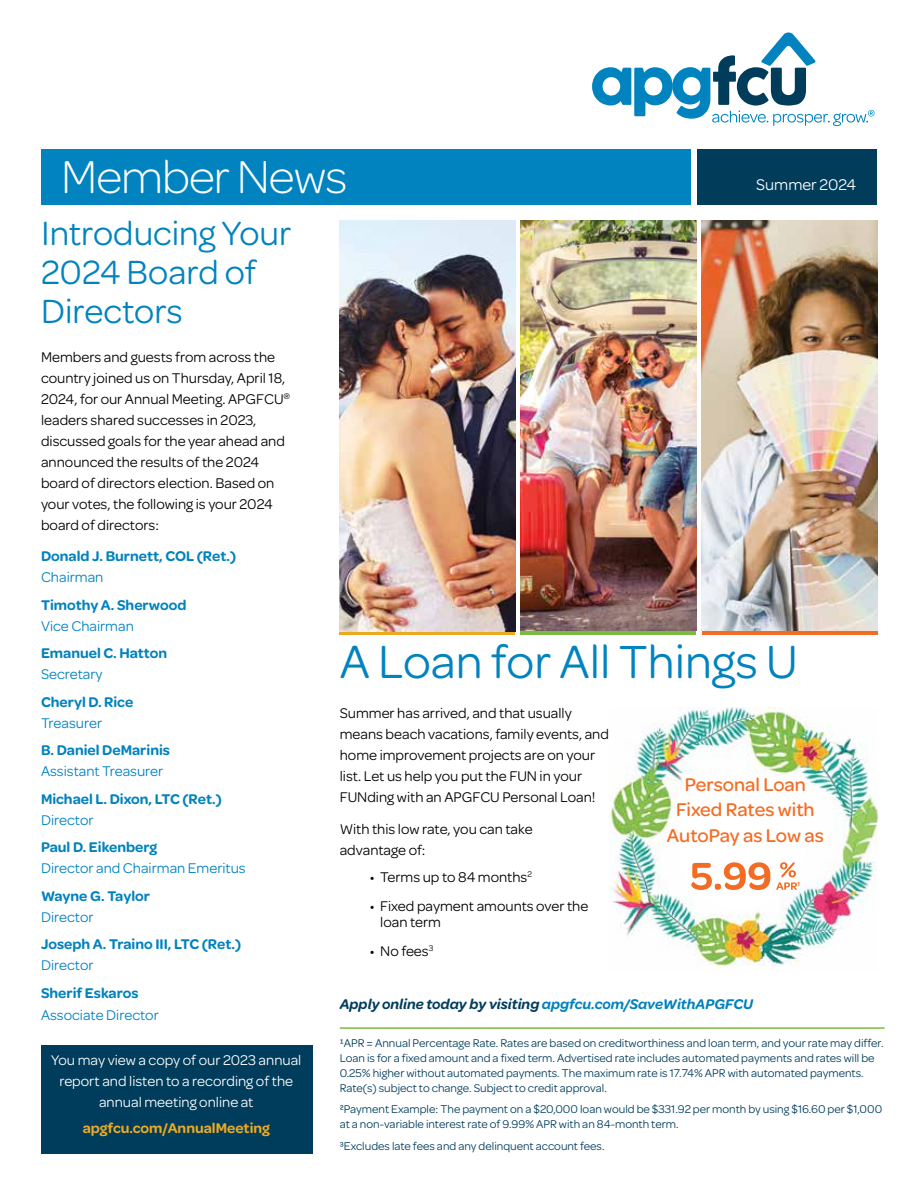
<style>
.page{position:relative;width:918px;height:1188px;background:#fff}
.page>*{position:absolute;margin:0;border:0;box-sizing:border-box;transform-origin:0 0}
.t1{font:49.5px "Omnes";color:#0083bf}
.t2{font:300 49.2px "Omnes";letter-spacing:-.02em;color:#fff}
.t3{font:35.85px/39px "Omnes";color:#0083bf}
.t4{font:500 19.65px/25.5px "Omnes";color:#f36c23;text-align:center}
.t5{font:16.5px "Omnes";color:#fff}
.t6{font:15px/21px "Omnes";color:#000}
.t7{font:600 15px "Omnes";color:#0082be}
.t8{font:15px "Omnes";color:#0082be}
.t9{font:15px/21px "Omnes";color:#fff;text-align:center}
.t10{font:italic 600 15px "Omnes";color:#013d5b}
.t11{font:600 15px "Omnes";color:#ecaa20}
.t12{font:12px/15px "Omnes";color:#013d5b}
.s1{color:#0082be}
</style>
<div class="page">
<div style="left:41px;top:149px;width:650px;height:56px;background:#0083bf"></div>
<div style="left:697px;top:149px;width:179px;height:56px;background:#013d5b"></div>
<svg style="left:592px;top:32px;width:282px;height:94px"></svg>
<img style="left:610px;top:708px;width:268px;height:259px">
<div style="left:677px;top:784px;width:127px;height:127px;background:#fff;border-radius:50%"></div>
<div style="left:41px;top:1045px;width:272px;height:109px;background:#003c5b"></div>
<hr style="left:340px;top:1027px;width:545px;height:2px;background:#79bc43">
<img style="left:339px;top:220px;width:176px;height:411px">
<img style="left:521px;top:220px;width:175px;height:411px">
<img style="left:702px;top:220px;width:176px;height:411px">
<svg style="left:776px;top:862px;width:23px;height:28px"></svg>
<svg style="left:691px;top:862px;width:79px;height:28px"></svg>
<h2 class="t2" style="left:61px;top:145px;width:287px">Member News</h2>
<h3 class="t3" style="left:41px;top:212px;width:252px">Introducing Your<br>2024 Board of<br>Directors</h3>
<p class="t6" style="left:41px;top:345px;width:251px">Members and guests from across the country joined us on Thursday, April 18, 2024, for our Annual Meeting. APGFCU<sup>® </sup>leaders shared successes in 2023, discussed goals for the year ahead and announced the results of the 2024 board of directors election. Based on your votes, the following is your 2024 board of directors:</p>
<p class="t7" style="left:41px;top:546px;width:197px">Donald J. Burnett, COL (Ret.)</p>
<p class="t8" style="left:41px;top:567px;width:64px">Chairman</p>
<p class="t7" style="left:41px;top:594px;width:147px">Timothy A. Sherwood</p>
<p class="t8" style="left:41px;top:616px;width:94px">Vice Chairman</p>
<p class="t7" style="left:41px;top:643px;width:128px">Emanuel C. Hatton</p>
<p class="t8" style="left:41px;top:664px;width:63px">Secretary</p>
<p class="t7" style="left:41px;top:691px;width:94px">Cheryl D. Rice</p>
<p class="t8" style="left:41px;top:713px;width:63px">Treasurer</p>
<p class="t7" style="left:41px;top:740px;width:131px">B. Daniel DeMarinis</p>
<p class="t8" style="left:41px;top:761px;width:124px">Assistant Treasurer</p>
<p class="t7" style="left:41px;top:788px;width:182px">Michael L. Dixon, LTC (Ret.)</p>
<p class="t8" style="left:41px;top:810px;width:54px">Director</p>
<p class="t7" style="left:41px;top:836px;width:118px">Paul D. Eikenberg</p>
<p class="t8" style="left:41px;top:858px;width:206px">Director and Chairman Emeritus</p>
<p class="t7" style="left:41px;top:885px;width:111px">Wayne G. Taylor</p>
<p class="t8" style="left:41px;top:907px;width:54px">Director</p>
<p class="t7" style="left:41px;top:933px;width:202px">Joseph A. Traino III, LTC (Ret.)</p>
<p class="t8" style="left:41px;top:955px;width:54px">Director</p>
<p class="t7" style="left:41px;top:982px;width:99px">Sherif Eskaros</p>
<p class="t8" style="left:41px;top:1005px;width:119px">Associate Director</p>
<p class="t5" style="left:756px;top:173px;width:101px">Summer 2024</p>
<h1 class="t1" style="left:340px;top:629px;width:460px">A Loan for All Things U</h1>
<p class="t6" style="left:340px;top:702px;width:271px">Summer has arrived, and that usually means beach vacations, family events, and home improvement projects are on your list. Let us help you put the FUN in your FUNding with an APGFCU Personal Loan!</p>
<p class="t6" style="left:340px;top:817px;width:194px">With this low rate, you can take advantage of:</p>
<h3 class="t4" style="left:667px;top:770px;width:158px">Personal Loan<br>Fixed Rates with<br>AutoPay as Low as</h3>
<p class="t6" style="left:370px;top:866px;width:164px">• Terms up to 84 months<sup>2</sup></p>
<p class="t6" style="left:380px;top:897px;width:210px;line-height:16.5px;text-indent:-10px">• Fixed payment amounts over the loan term</p>
<p class="t6" style="left:370px;top:940px;width:65px">• No fees<sup>3</sup></p>
<p class="t10" style="left:340px;top:994px;width:415px">Apply online today by visiting <span class="s1">apgfcu.com/SaveWithAPGFCU</span></p>
<p class="t9" style="left:51px;top:1049px;width:252px">You may view a copy of our 2023 annual report and listen to a recording of the annual meeting online at</p>
<p class="t11" style="left:83px;top:1117px;width:189px">apgfcu.com/AnnualMeeting</p>
<p class="t12" style="left:340px;top:1035px;width:545px">¹APR = Annual Percentage Rate. Rates are based on creditworthiness and loan term, and your rate may differ.<br>Loan is for a fixed amount and a fixed term. Advertised rate includes automated payments and rates will be 0.25% higher without automated payments. The maximum rate is 17.74% APR with automated payments.<br>Rate(s) subject to change. Subject to credit approval.</p>
<p class="t12" style="left:340px;top:1101px;width:544px">²Payment Example: The payment on a $20,000 loan would be $331.92 per month by using $16.60 per $1,000 at a non-variable interest rate of 9.99% APR with an 84-month term.</p>
<p class="t12" style="left:340px;top:1138px;width:266px">³Excludes late fees and any delinquent account fees.</p>
</div>
